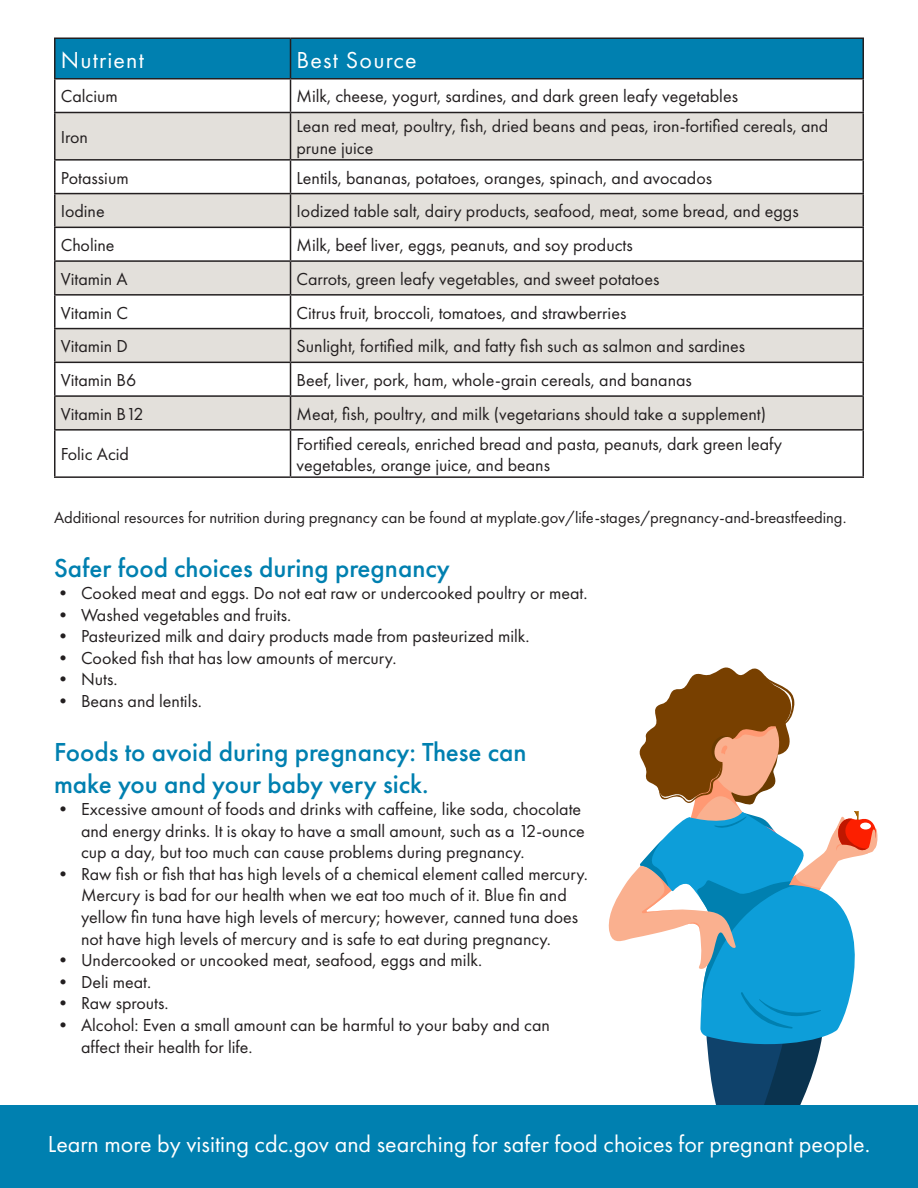
<style>
.page{position:relative;width:918px;height:1188px;background:#fff}
.page>*{position:absolute;margin:0;border:0;box-sizing:border-box;transform-origin:0 0}
.t1{font:500 27px/32.4px "Futura PT";color:#0080b0}
.t2{font:24px "Futura PT";color:#fff}
.t3{font:24px "Futura PT";letter-spacing:.05em;color:#fff}
.t4{font:18px/21.6px "Futura PT";color:#231f20}
.t5{font:16.5px "Futura PT";color:#231f20}
</style>
<div class="page">
<svg style="left:608px;top:667px;width:270px;height:439px"></svg>
<div style="left:0;top:1106px;width:918px;height:82px;background:#0080b0"></div>
<div style="left:56px;top:39px;width:806px;height:39px;background:#0080b0"></div>
<svg style="left:56px;top:113px;width:806px;height:316px;fill:#e3e0db"></svg>
<hr style="left:54px;top:38px;width:237px;height:1px;background:#231f20">
<hr style="left:54px;top:39px;width:2px;height:39px;background:#231f20">
<hr style="left:291px;top:38px;width:573px;height:1px;background:#231f20">
<hr style="left:290px;top:39px;width:1px;height:39px;background:#231f20">
<hr style="left:862px;top:39px;width:2px;height:39px;background:#231f20">
<hr style="left:54px;top:78px;width:237px;height:2px;background:#231f20">
<hr style="left:54px;top:80px;width:2px;height:32px;background:#231f20">
<hr style="left:291px;top:78px;width:573px;height:2px;background:#231f20">
<hr style="left:290px;top:80px;width:1px;height:32px;background:#231f20">
<hr style="left:862px;top:80px;width:2px;height:32px;background:#231f20">
<hr style="left:54px;top:112px;width:237px;height:1px;background:#231f20">
<hr style="left:54px;top:113px;width:2px;height:46px;background:#231f20">
<hr style="left:291px;top:112px;width:573px;height:1px;background:#231f20">
<hr style="left:290px;top:113px;width:1px;height:46px;background:#231f20">
<hr style="left:862px;top:113px;width:2px;height:46px;background:#231f20">
<hr style="left:54px;top:159px;width:237px;height:2px;background:#231f20">
<hr style="left:54px;top:161px;width:2px;height:32px;background:#231f20">
<hr style="left:291px;top:159px;width:573px;height:2px;background:#231f20">
<hr style="left:290px;top:161px;width:1px;height:32px;background:#231f20">
<hr style="left:862px;top:161px;width:2px;height:32px;background:#231f20">
<hr style="left:54px;top:193px;width:237px;height:1px;background:#231f20">
<hr style="left:54px;top:194px;width:2px;height:33px;background:#231f20">
<hr style="left:291px;top:193px;width:573px;height:1px;background:#231f20">
<hr style="left:290px;top:194px;width:1px;height:33px;background:#231f20">
<hr style="left:862px;top:194px;width:2px;height:33px;background:#231f20">
<hr style="left:54px;top:227px;width:237px;height:1px;background:#231f20">
<hr style="left:54px;top:228px;width:2px;height:32px;background:#231f20">
<hr style="left:291px;top:227px;width:573px;height:1px;background:#231f20">
<hr style="left:290px;top:228px;width:1px;height:32px;background:#231f20">
<hr style="left:862px;top:228px;width:2px;height:32px;background:#231f20">
<hr style="left:54px;top:260px;width:237px;height:2px;background:#231f20">
<hr style="left:54px;top:262px;width:2px;height:32px;background:#231f20">
<hr style="left:291px;top:260px;width:573px;height:2px;background:#231f20">
<hr style="left:290px;top:262px;width:1px;height:32px;background:#231f20">
<hr style="left:862px;top:262px;width:2px;height:32px;background:#231f20">
<hr style="left:54px;top:294px;width:237px;height:2px;background:#231f20">
<hr style="left:54px;top:296px;width:2px;height:32px;background:#231f20">
<hr style="left:291px;top:294px;width:573px;height:2px;background:#231f20">
<hr style="left:290px;top:296px;width:1px;height:32px;background:#231f20">
<hr style="left:862px;top:296px;width:2px;height:32px;background:#231f20">
<hr style="left:54px;top:328px;width:237px;height:1px;background:#231f20">
<hr style="left:54px;top:329px;width:2px;height:33px;background:#231f20">
<hr style="left:291px;top:328px;width:573px;height:1px;background:#231f20">
<hr style="left:290px;top:329px;width:1px;height:33px;background:#231f20">
<hr style="left:862px;top:329px;width:2px;height:33px;background:#231f20">
<hr style="left:54px;top:362px;width:237px;height:1px;background:#231f20">
<hr style="left:54px;top:363px;width:2px;height:32px;background:#231f20">
<hr style="left:291px;top:362px;width:573px;height:1px;background:#231f20">
<hr style="left:290px;top:363px;width:1px;height:32px;background:#231f20">
<hr style="left:862px;top:363px;width:2px;height:32px;background:#231f20">
<hr style="left:54px;top:395px;width:237px;height:2px;background:#231f20">
<hr style="left:54px;top:397px;width:2px;height:32px;background:#231f20">
<hr style="left:291px;top:395px;width:573px;height:2px;background:#231f20">
<hr style="left:290px;top:397px;width:1px;height:32px;background:#231f20">
<hr style="left:862px;top:397px;width:2px;height:32px;background:#231f20">
<hr style="left:54px;top:429px;width:237px;height:2px;background:#231f20">
<hr style="left:54px;top:431px;width:2px;height:45px;background:#231f20">
<hr style="left:291px;top:429px;width:573px;height:2px;background:#231f20">
<hr style="left:290px;top:431px;width:1px;height:45px;background:#231f20">
<hr style="left:862px;top:431px;width:2px;height:45px;background:#231f20">
<hr style="left:54px;top:476px;width:237px;height:2px;background:#231f20">
<hr style="left:291px;top:476px;width:573px;height:2px;background:#231f20">
<p class="t3" style="left:61px;top:45px;width:85px">Nutrient</p>
<p class="t3" style="left:297px;top:45px;width:122px">Best Source</p>
<p class="t4" style="left:61px;top:86px;width:59px">Calcium</p>
<p class="t4" style="left:297px;top:86px;width:443px">Milk, cheese, yogurt, sardines, and dark green leafy vegetables</p>
<p class="t4" style="left:61px;top:126px;width:29px">Iron</p>
<p class="t4" style="left:297px;top:115px;width:533px">Lean red meat, poultry, fish, dried beans and peas, iron-fortified cereals, and prune juice</p>
<p class="t4" style="left:61px;top:167px;width:69px">Potassium</p>
<p class="t4" style="left:297px;top:167px;width:417px">Lentils, bananas, potatoes, oranges, spinach, and avocados</p>
<p class="t4" style="left:61px;top:200px;width:46px">Iodine</p>
<p class="t4" style="left:297px;top:200px;width:504px">Iodized table salt, dairy products, seafood, meat, some bread, and eggs</p>
<p class="t4" style="left:61px;top:234px;width:55px">Choline</p>
<p class="t4" style="left:297px;top:234px;width:338px">Milk, beef liver, eggs, peanuts, and soy products</p>
<p class="t4" style="left:61px;top:268px;width:68px">Vitamin A</p>
<p class="t4" style="left:297px;top:268px;width:364px">Carrots, green leafy vegetables, and sweet potatoes</p>
<p class="t4" style="left:61px;top:302px;width:69px">Vitamin C</p>
<p class="t4" style="left:297px;top:302px;width:331px">Citrus fruit, broccoli, tomatoes, and strawberries</p>
<p class="t4" style="left:61px;top:335px;width:69px">Vitamin D</p>
<p class="t4" style="left:297px;top:335px;width:450px">Sunlight, fortified milk, and fatty fish such as salmon and sardines</p>
<p class="t4" style="left:61px;top:369px;width:77px">Vitamin B6</p>
<p class="t4" style="left:297px;top:369px;width:397px">Beef, liver, pork, ham, whole-grain cereals, and bananas</p>
<p class="t4" style="left:61px;top:403px;width:85px">Vitamin B12</p>
<p class="t4" style="left:297px;top:403px;width:471px">Meat, fish, poultry, and milk (vegetarians should take a supplement)</p>
<p class="t4" style="left:61px;top:443px;width:70px">Folic Acid</p>
<p class="t4" style="left:297px;top:433px;width:487px">Fortified cereals, enriched bread and pasta, peanuts, dark green leafy vegetables, orange juice, and beans</p>
<p class="t5" style="left:54px;top:508px;width:794px">Additional resources for nutrition during pregnancy can be found at myplate.gov/life-stages/pregnancy-and-breastfeeding.</p>
<p class="t1" style="left:54px;top:552px;width:397px">Safer food choices during pregnancy</p>
<p class="t4" style="left:54px;top:582px;width:535px">• Cooked meat and eggs. Do not eat raw or undercooked poultry or meat.</p>
<p class="t4" style="left:54px;top:604px;width:239px">• Washed vegetables and fruits.</p>
<p class="t4" style="left:54px;top:625px;width:477px">• Pasteurized milk and dairy products made from pasteurized milk.</p>
<p class="t4" style="left:54px;top:647px;width:344px">• Cooked fish that has low amounts of mercury.</p>
<p class="t4" style="left:54px;top:669px;width:65px">• Nuts.</p>
<p class="t4" style="left:54px;top:690px;width:149px">• Beans and lentils.</p>
<p class="t1" style="left:54px;top:736px;width:474px">Foods to avoid during pregnancy: These can make you and your baby very sick.</p>
<p class="t4" style="left:81px;top:798px;width:505px;text-indent:-27px">• Excessive amount of foods and drinks with caffeine, like soda, chocolate and energy drinks. It is okay to have a small amount, such as a 12-ounce cup a day, but too much can cause problems during pregnancy.</p>
<p class="t4" style="left:81px;top:863px;width:509px;text-indent:-27px">• Raw fish or fish that has high levels of a chemical element called mercury.<br>Mercury is bad for our health when we eat too much of it. Blue fin and yellow fin tuna have high levels of mercury; however, canned tuna does not have high levels of mercury and is safe to eat during pregnancy.</p>
<p class="t4" style="left:54px;top:949px;width:430px">• Undercooked or uncooked meat, seafood, eggs and milk.</p>
<p class="t4" style="left:54px;top:971px;width:99px">• Deli meat.</p>
<p class="t4" style="left:54px;top:993px;width:116px">• Raw sprouts.</p>
<p class="t4" style="left:81px;top:1014px;width:471px;text-indent:-27px">• Alcohol: Even a small amount can be harmful to your baby and can affect their health for life.</p>
<p class="t2" style="left:48px;top:1130px;width:824px">Learn more by visiting cdc.gov and searching for safer food choices for pregnant people.</p>
</div>
